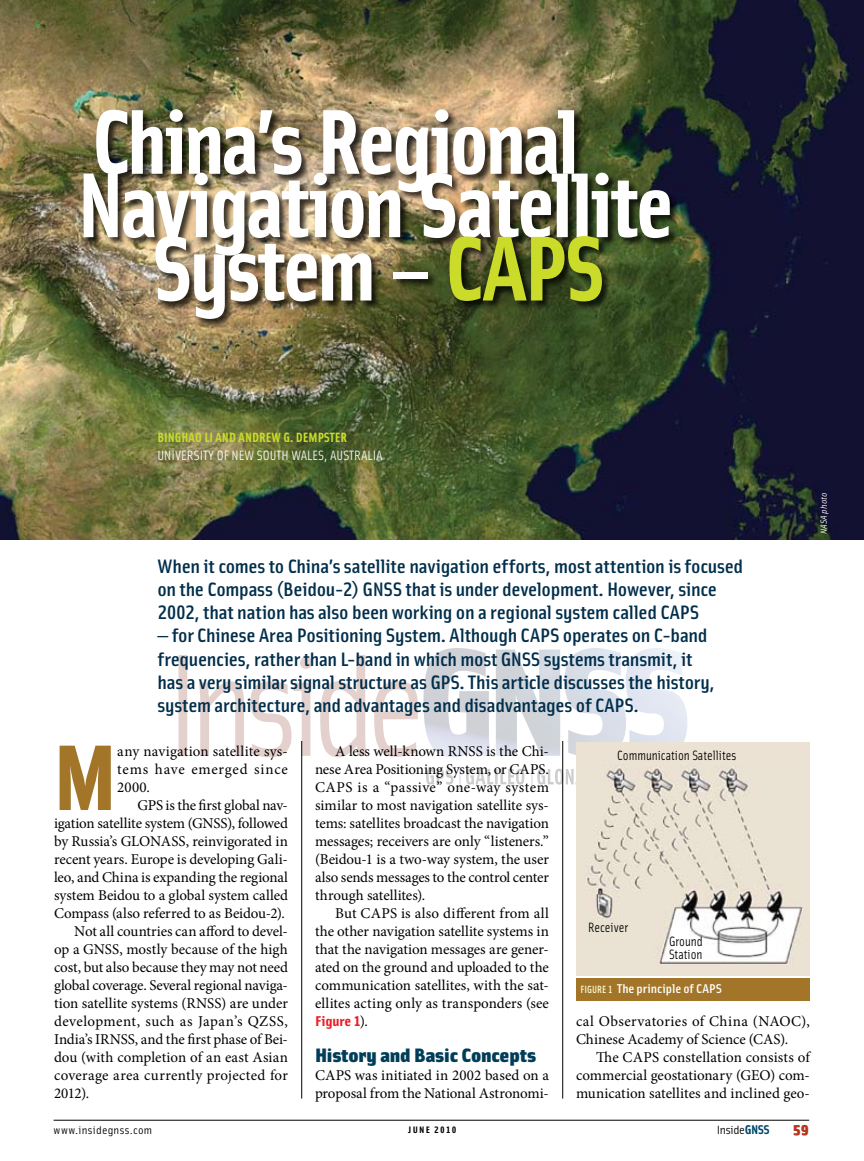
<style>
.page{position:relative;width:864px;height:1161px;background:#fff}
.page>*{position:absolute;margin:0;border:0;box-sizing:border-box;transform-origin:0 0}
.t1{font:900 93.3px "Solex";color:#a27529}
.t2{font:92.1px "Solex Bold Lining";letter-spacing:-.035em;color:#fff;scale:1.05 1}
.t3{font:19.5px/23.2px "Solex Medium Lining";letter-spacing:-.01em;color:#002e4b;scale:1.15 1}
.t4{font:19.5px "Solex Black Lining";letter-spacing:-.005em;color:#003d58;scale:1.15 1}
.t5{font:15px/18px "Minion Pro";color:#000;text-align:justify}
.t6{font:15px "Minion Pro";letter-spacing:.03em;color:#000}
.t7{font:900 15px "Solex";color:#b5351e;scale:1.15 1}
.t8{font:14.25px "Solex Bold Lining";color:#ed1c24;scale:1.2 1}
.t9{font:13.5px/13.5px "Solex";color:#000}
.t10{font:13.5px "Solex Regular Lining";color:#fff;scale:1.05 1}
.t11{font:13.5px "Solex Bold Lining";color:#cadb2a;scale:1.05 1}
.t12{font:500 12.75px "Solex";color:#fff;scale:1.15 1}
.t13{font:12px "Solex";letter-spacing:-.025em;color:#000;scale:1.15 1}
.t14{font:11.25px "Solex";letter-spacing:.025em;color:#000;scale:1.15 1}
.t15{font:9.3px "Solex Bold Lining";letter-spacing:.12em;color:#000;scale:1.15 1}
.t16{font:italic 9px "Solex";color:#fff;scale:1.15 1}
.s1{color:#cadb2a}
.s2{font-family:"Minion Pro";font-size:15px;color:#000}
.s3{font-family:"Solex Medium Lining";font-weight:400;font-size:10.5px;color:#fcf9cf}
.s4{font-weight:700;font-size:12.75px;color:#00496e}
</style>
<div class="page">
<hr style="left:54px;top:1120px;width:755px;height:1px;background:#000">
<svg style="left:178px;top:655px;width:240px;height:102px"></svg>
<img style="left:423px;top:648px;width:264px;height:109px">
<svg style="left:531px;top:768px;width:45px;height:22px"></svg>
<svg style="left:460px;top:768px;width:64px;height:22px"></svg>
<svg style="left:426px;top:769px;width:27px;height:16px"></svg>
<img style="left:0;top:0;width:864px;height:540px">
<div style="left:82px;top:108px;width:599px;height:221px;background:#000;opacity:.75"></div>
<div style="left:576px;top:978px;width:234px;height:22px;background:#a27529"></div>
<div style="left:576px;top:742px;width:234px;height:234px;background:#ece2d4"></div>
<img style="left:586px;top:764px;width:217px;height:202px">
<hr style="left:301px;top:741px;width:1px;height:358px;background:#000">
<hr style="left:562px;top:741px;width:1px;height:358px;background:#000">
<h2 class="t2" style="left:91px;top:82px;width:467px">China’s Regional</h2>
<h2 class="t2" style="left:76px;top:145px;width:570px">Navigation Satellite</h2>
<h2 class="t2" style="left:151px;top:208px;width:434px">System – <span class="s1">CAPS</span></h2>
<p class="t11" style="left:158px;top:428px;width:180px">Binghao Li and Andrew G. Dempster</p>
<p class="t10" style="left:158px;top:446px;width:216px">UNIVERSITY OF N EW SOUTH WALES, AUSTRALIA</p>
<h3 class="t3" style="left:158px;top:553px;width:511px">When it comes to China’s satellite navigation efforts, most attention is focused on the Compass (Beidou-2) GNSS that is under development. However, since<br>2002, that nation has also been working on a regional system called CAPS</h3>
<p class="t3" style="left:158px;top:623px;width:486px">— for Chinese Area Positioning System. Although CAPS operates on C-band frequencies, rather than L-band in which most GNSS systems transmit, it has a very similar signal structure as GPS. This article discusses the history, system architecture, and advantages and disadvantages of CAPS.</p>
<p class="t16" style="left:818px;top:534px;width:38px;rotate:-90deg">NASA photo</p>
<h1 class="t1" style="left:54px;top:712px;width:64px">M</h1>
<p class="t5" style="left:117px;top:742px;width:172px">any navigation satellite sys&shy;tems have emerged since 2000.</p>
<p class="t5" style="left:138px;top:796px;width:152px">GPS is the first global nav-</p>
<p class="t5" style="left:54px;top:814px;width:236px">igation satellite system (GNSS), followed</p>
<p class="t5" style="left:54px;top:832px;width:235px">by Russia’s GLONASS, reinvigorated in</p>
<p class="t5" style="left:54px;top:850px;width:236px">recent years. Europe is developing Gali-</p>
<p class="t5" style="left:54px;top:868px;width:235px">leo, and China is expanding the regional</p>
<p class="t5" style="left:54px;top:886px;width:235px">system Beidou to a global system called</p>
<p class="t5" style="left:54px;top:904px;width:233px">Compass (also referred to as Beidou-2).</p>
<p class="t5" style="left:74px;top:922px;width:215px">Not all countries can afford to devel-</p>
<p class="t5" style="left:54px;top:940px;width:235px">op a GNSS, mostly because of the high</p>
<p class="t5" style="left:54px;top:958px;width:235px">cost, but also because they may not need</p>
<p class="t5" style="left:54px;top:976px;width:236px">global coverage. Several regional naviga-</p>
<p class="t5" style="left:54px;top:994px;width:235px">tion satellite systems (RNSS) are under</p>
<p class="t6" style="left:54px;top:1011px;width:235px">development, such as Japan’s QZSS,</p>
<p class="t5" style="left:54px;top:1030px;width:236px">India’s IRNSS, and the first phase of Bei-</p>
<p class="t5" style="left:54px;top:1048px;width:235px">dou (with completion of an east Asian</p>
<p class="t5" style="left:54px;top:1066px;width:235px">coverage area currently projected for</p>
<p class="t5" style="left:54px;top:1084px;width:37px">2012).</p>
<p class="t5" style="left:315px;top:742px;width:236px;text-indent:20px">A less well-known RNSS is the Chi&shy;nese Area Positioning System, or CAPS.<br>CAPS is a “passive” one-way system similar to most navigation satellite sys&shy;tems: satellites broadcast the navigation messages; receivers are only “listeners.” (Beidou-1 is a two-way system, the user also sends messages to the control center through satellites).</p>
<p class="t5" style="left:315px;top:904px;width:236px;text-indent:20px">But CAPS is also different from all the other navigation satellite systems in that the navigation messages are gener&shy;ated on the ground and uploaded to the communication satellites, with the sat&shy;ellites acting only as transponders (see</p>
<p class="t8" style="left:315px;top:1012px;width:46px">Figure 1<span class="s2">).</span></p>
<h3 class="t4" style="left:315px;top:1042px;width:194px">History and Basic Concepts</h3>
<p class="t5" style="left:315px;top:1066px;width:236px">CAPS was initiated in 2002 based on a proposal from the National Astronomi-</p>
<p class="t9" style="left:617px;top:748px;width:121px">Communication Satellites</p>
<p class="t9" style="left:588px;top:920px;width:42px">Receiver</p>
<p class="t9" style="left:669px;top:934px;width:35px">Ground<br>Station</p>
<p class="t12" style="left:580px;top:980px;width:125px"><span class="s3">FIGURE 1</span> The principle of CAPS</p>
<p class="t5" style="left:576px;top:1012px;width:235px">cal Observatories of China (NAOC),<br>Chinese Academy of Science (CAS).</p>
<p class="t5" style="left:576px;top:1048px;width:236px;text-indent:20px">The CAPS constellation consists of commercial geostationary (GEO) com&shy;munication satellites and inclined geo-</p>
<p class="t14" style="left:54px;top:1123px;width:87px">www.insidegnss.com</p>
<p class="t15" style="left:409px;top:1124px;width:43px">june 2010</p>
<p class="t13" style="left:717px;top:1122px;width:48px">Inside<span class="s4">GNSS</span></p>
<p class="t7" style="left:793px;top:1119px;width:15px">59</p>
</div>
